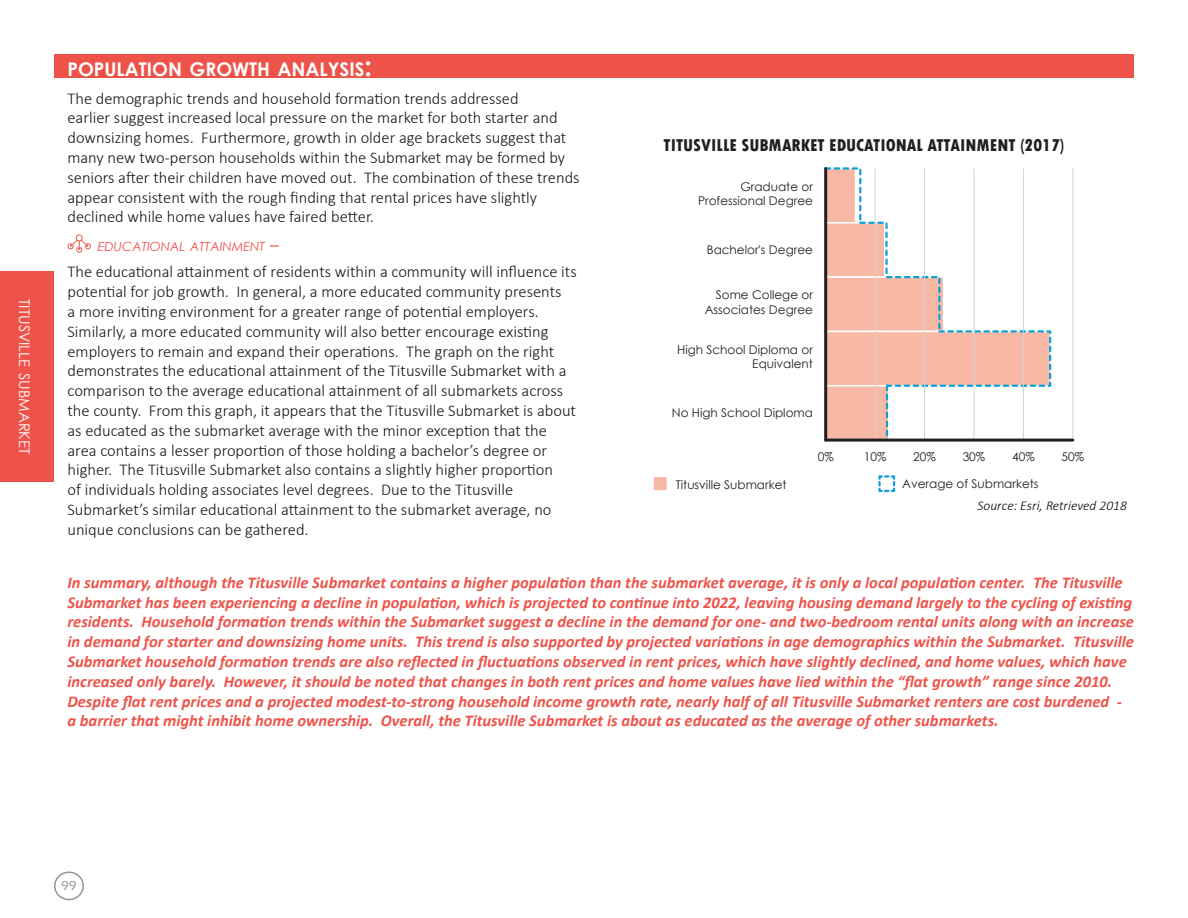
<style>
.page{position:relative;width:1188px;height:918px;background:#fff}
.page>*{position:absolute;margin:0;border:0;box-sizing:border-box;transform-origin:0 0}
.Paragraph_Headings{font:700 18.9px "Century Gothic";color:#fff}
.t1{font:800 condensed 18px "Tw Cen";color:#231f20}
.Pargraph_Body{font:300 16.5px/19.8px "Calibri";color:#1b1513}
.Paragraph_subheading{font:italic 700 16.5px/19.8px "Calibri";color:#ee534a}
.Acknowledgement_Head{font:14.7px "Century Gothic";color:#fff}
.t2{font:italic 300 13.5px "Calibri";color:#040503}
.t3{font:500 13.5px "Eras ITC";color:#939598}
.Pargraph_Body-2{font:italic 12.6px "Century Gothic";color:#ee534a}
.t4{font:12px/14.4px "Century Gothic";color:#231f20;text-align:right}
.s1{font-size:27px}
.s2{font-size:18px}
</style>
<div class="page">
<div style="left:0;top:271px;width:54px;height:211px;background:#ee534a"></div>
<div style="left:54px;top:54px;width:1080px;height:24px;background:#ee534a"></div>
<svg style="left:68px;top:234px;width:23px;height:19px"></svg>
<div style="left:653px;top:476px;width:15px;height:15px;background:#f7b8a6"></div>
<div style="left:652px;top:476px;width:16px;height:16px;border:2px solid #fff"></div>
<svg style="left:878px;top:475px;width:18px;height:18px"></svg>
<svg style="left:824px;top:167px;width:228px;height:272px"></svg>
<hr style="left:824px;top:168px;width:3px;height:272px;background:#231f20">
<hr style="left:875px;top:168px;width:1px;height:272px;background:#d1d2d4">
<hr style="left:924px;top:168px;width:1px;height:272px;background:#d1d2d4">
<hr style="left:974px;top:168px;width:1px;height:272px;background:#d1d2d4">
<hr style="left:1023px;top:168px;width:1px;height:272px;background:#d1d2d4">
<hr style="left:1073px;top:168px;width:1px;height:272px;background:#d1d2d4">
<hr style="left:826px;top:439px;width:247px;height:3px;background:#231f20">
<div style="left:54px;top:872px;width:30px;height:28px;border:2px solid #939598;border-radius:50%"></div>
<p class="Acknowledgement_Head" style="left:35px;top:299px;width:157px;rotate:90deg">titusville submarket</p>
<p class="Paragraph_Headings" style="left:68px;top:55px;width:306px">POPULATION GROWTH ANALYSIS<span class="s1">:</span></p>
<p class="Pargraph_Body" style="left:68px;top:88px;width:514px">The demographic trends and household formation trends addressed<br>earlier suggest increased local pressure on the market for both starter and downsizing homes. Furthermore, growth in older age brackets suggest that many new two-person households within the Submarket may be formed by seniors after their children have moved out. The combination of these trends appear consistent with the rough finding that rental prices have slightly declined while home values have faired better.</p>
<p class="Pargraph_Body-2" style="left:98px;top:237px;width:183px">EDUCATIONAL ATTAINMENT <span class="s2">–</span></p>
<p class="Pargraph_Body" style="left:68px;top:262px;width:511px">The educational attainment of residents within a community will influence its potential for job growth. In general, a more educated community presents<br>a more inviting environment for a greater range of potential employers.<br>Similarly, a more educated community will also better encourage existing employers to remain and expand their operations. The graph on the right demonstrates the educational attainment of the Titusville Submarket with a comparison to the average educational attainment of all submarkets across the county. From this graph, it appears that the Titusville Submarket is about as educated as the submarket average with the minor exception that the area contains a lesser proportion of those holding a bachelor’s degree or higher. The Titusville Submarket also contains a slightly higher proportion<br>of individuals holding associates level degrees. Due to the Titusville Submarket’s similar educational attainment to the submarket average, no unique conclusions can be gathered.</p>
<p class="Paragraph_subheading" style="left:68px;top:572px;width:1068px">In summary, although the Titusville Submarket contains a higher population than the submarket average, it is only a local population center. The Titusville Submarket has been experiencing a decline in population, which is projected to continue into 2022, leaving housing demand largely to the cycling of existing residents. Household formation trends within the Submarket suggest a decline in the demand for one- and two-bedroom rental units along with an increase in demand for starter and downsizing home units. This trend is also supported by projected variations in age demographics within the Submarket. Titusville Submarket household formation trends are also reflected in fluctuations observed in rent prices, which have slightly declined, and home values, which have increased only barely. However, it should be noted that changes in both rent prices and home values have lied within the “flat growth” range since 2010.<br>Despite flat rent prices and a projected modest-to-strong household income growth rate, nearly half of all Titusville Submarket renters are cost burdened - a barrier that might inhibit home ownership. Overall, the Titusville Submarket is about as educated as the average of other submarkets.</p>
<p class="t1" style="left:664px;top:135px;width:402px">TITUSVILLE SUBMARKET EDUCATIONAL ATTAINMENT (2017)</p>
<p class="t4" style="left:698px;top:179px;width:116px">Graduate or<br>Professional Degree</p>
<p class="t4" style="left:707px;top:242px;width:108px">Bachelor's Degree</p>
<p class="t4" style="left:705px;top:288px;width:110px">Some College or<br>Associates Degree</p>
<p class="t4" style="left:677px;top:342px;width:137px">High School Diploma or<br>Equivalent</p>
<p class="t4" style="left:672px;top:405px;width:143px">No High School Diploma</p>
<p class="t4" style="left:818px;top:450px;width:17px">0%</p>
<p class="t4" style="left:864px;top:450px;width:24px">10%</p>
<p class="t4" style="left:913px;top:450px;width:24px">20%</p>
<p class="t4" style="left:963px;top:450px;width:24px">30%</p>
<p class="t4" style="left:1012px;top:450px;width:24px">40%</p>
<p class="t4" style="left:1062px;top:450px;width:24px">50%</p>
<p class="t4" style="left:676px;top:477px;width:112px">Titusville Submarket</p>
<p class="t4" style="left:902px;top:476px;width:138px">Average of Submarkets</p>
<p class="t2" style="left:978px;top:497px;width:151px">Source: Esri, Retrieved 2018</p>
<p class="t3" style="left:61px;top:878px;width:17px">99</p>
</div>
